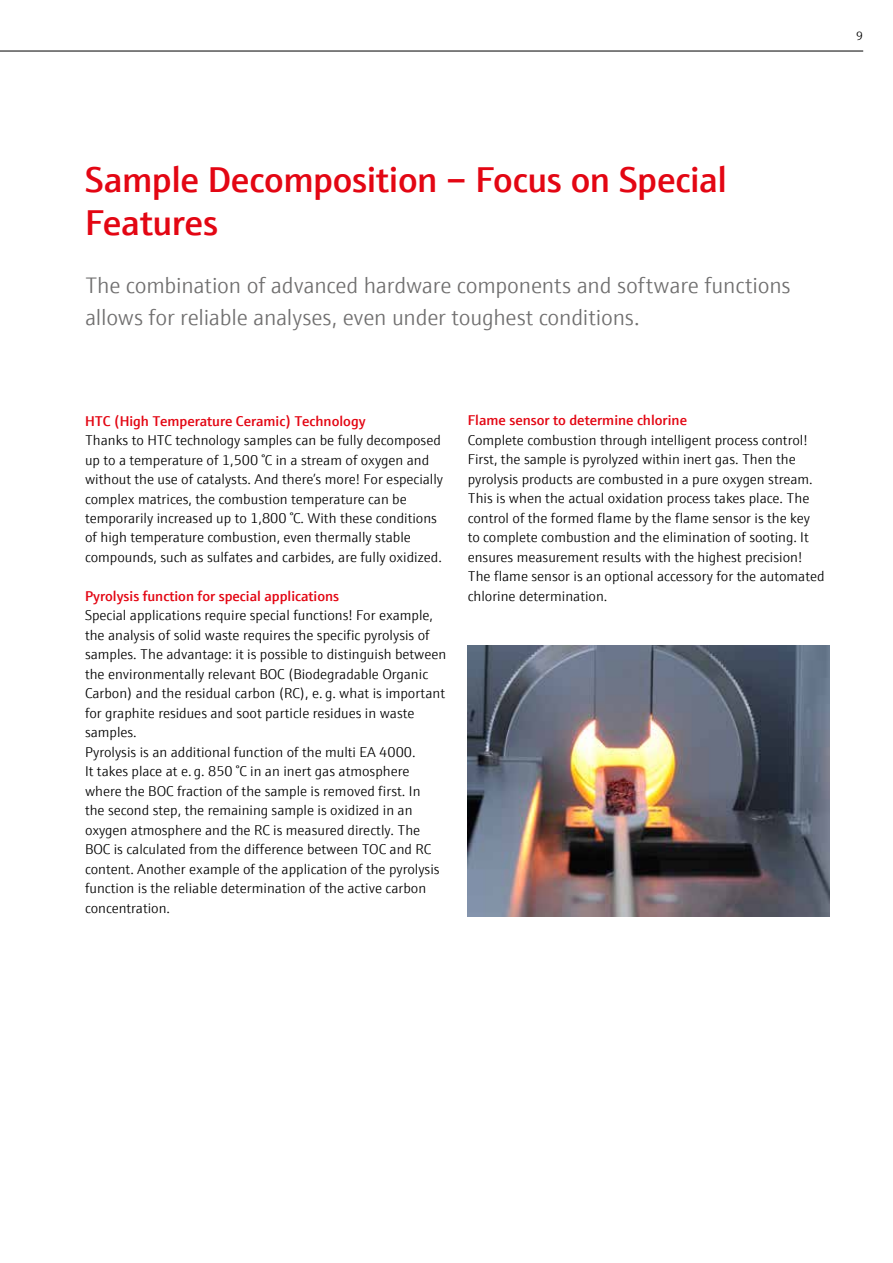
<style>
.page{position:relative;width:893px;height:1263px;background:#fff}
.page>*{position:absolute;margin:0;border:0;box-sizing:border-box;transform-origin:0 0}
.t1{font:600 36px/43.2px "E+H Sans";letter-spacing:-.01em;color:#e30613}
.t2{font:300 22.5px/32.4px "E+H Sans";letter-spacing:-.01em;color:#706f6f}
.t3{font:300 14.25px/19.5px "E+H Sans";color:#000}
.t4{font:600 14.25px "E+H Sans";color:#e30613}
.t5{font:300 12px "E+H Sans";color:#000}
</style>
<div class="page">
<hr style="left:0;top:51px;width:863px;height:1px;background:#000">
<img style="left:468px;top:645px;width:361px;height:271px">
<p class="t5" style="left:856px;top:27px;width:8px">9</p>
<h1 class="t1" style="left:85px;top:155px;width:643px">Sample Decomposition – Focus on Special<br>Features</h1>
<h2 class="t2" style="left:85px;top:267px;width:707px">The combination of advanced hardware components and software functions allows for reliable analyses, even under toughest conditions.</h2>
<p class="t4" style="left:85px;top:410px;width:282px">HTC (High Temperature Ceramic) Technology</p>
<p class="t3" style="left:85px;top:429px;width:360px">Thanks to HTC technology samples can be fully decomposed up to a temperature of 1,500 °C in a stream of oxygen and without the use of catalysts. And there’s more! For especially complex matrices, the combustion temperature can be temporarily increased up to 1,800 °C. With these conditions of high temperature combustion, even thermally stable compounds, such as sulfates and carbides, are fully oxidized.</p>
<p class="t4" style="left:85px;top:585px;width:256px">Pyrolysis function for special applications</p>
<p class="t3" style="left:85px;top:605px;width:363px">Special applications require special functions! For example, the analysis of solid waste requires the specific pyrolysis of samples. The advantage: it is possible to distinguish between the environmentally relevant BOC (Biodegradable Organic Carbon) and the residual carbon (RC), e. g. what is important for graphite residues and soot particle residues in waste samples.<br>Pyrolysis is an additional function of the multi EA 4000.<br>It takes place at e. g. 850 °C in an inert gas atmosphere where the BOC fraction of the sample is removed first. In<br>the second step, the remaining sample is oxidized in an oxygen atmosphere and the RC is measured directly. The BOC is calculated from the difference between TOC and RC content. Another example of the application of the pyrolysis function is the reliable determination of the active carbon concentration.</p>
<p class="t4" style="left:468px;top:409px;width:221px">Flame sensor to determine chlorine</p>
<p class="t3" style="left:468px;top:429px;width:358px">Complete combustion through intelligent process control!<br>First, the sample is pyrolyzed within inert gas. Then the pyrolysis products are combusted in a pure oxygen stream.<br>This is when the actual oxidation process takes place. The control of the formed flame by the flame sensor is the key to complete combustion and the elimination of sooting. It ensures measurement results with the highest precision!<br>The flame sensor is an optional accessory for the automated chlorine determination.</p>
</div>
